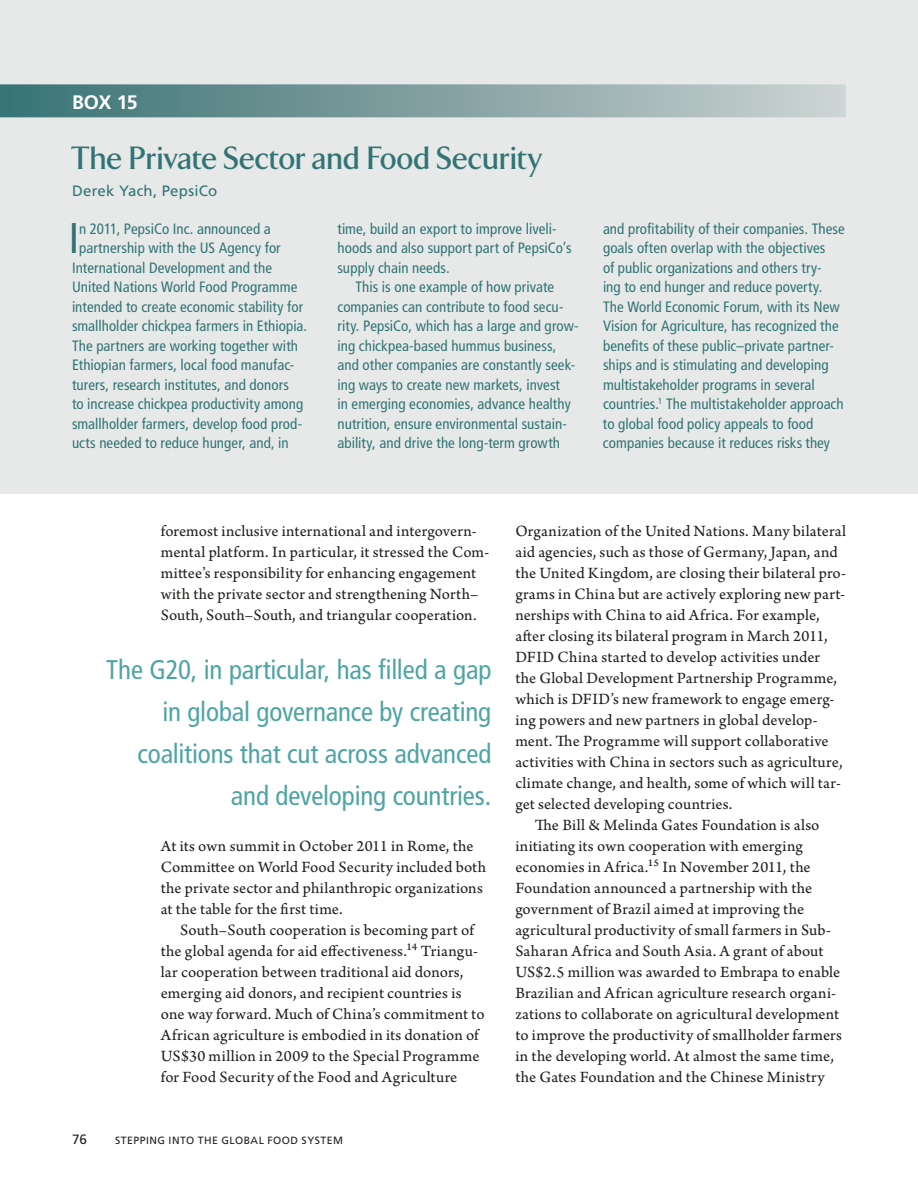
<style>
.page{position:relative;width:918px;height:1188px;background:#fff}
.page>*{position:absolute;margin:0;border:0;box-sizing:border-box;transform-origin:0 0}
.t1{font:condensed 42.9px "Frutiger LT Std";color:#327475}
.t2{font:33px "TF Arrow Demi";letter-spacing:.005em;color:#327475}
.t3{font:condensed 27px/42px "Frutiger LT Std";letter-spacing:-.01em;color:#4ea4a4;text-align:right}
.t4{font:700 19.5px "Frutiger LT Std";color:#fff}
.t5{font:16.5px/21px "Arno Pro Sm Text";letter-spacing:.005em;color:#20221d}
.t6{font:16.5px "Arno Pro Sm Text";letter-spacing:.025em;color:#20221d}
.t7{font:condensed 15px/19.5px "Frutiger LT Std";letter-spacing:.005em;color:#327475}
.t8{font:15px "Frutiger LT Std";letter-spacing:.01em;color:#327475}
.t9{font:13.5px "Frutiger LT Std";color:#20221d}
.t10{font:10.5px "Frutiger LT Std";letter-spacing:.05em;color:#20221d}
</style>
<div class="page">
<div style="left:0;top:0;width:918px;height:494px;background:#e6e9e8"></div>
<div style="left:0;top:84px;width:846px;height:33px;background:linear-gradient(to right,#377173,#ccd1d1)"></div>
<p class="t4" style="left:72px;top:91px;width:67px">BOX 15</p>
<h2 class="t2" style="left:72px;top:141px;width:471px">The Private Sector and Food Security</h2>
<p class="t8" style="left:72px;top:182px;width:147px">DEREK YACH, PEPSICO</p>
<h1 class="t1" style="left:69px;top:213px;width:12px">I</h1>
<p class="t7" style="left:79px;top:219px;width:193px">n 2011, PepsiCo Inc. announced a</p>
<p class="t7" style="left:338px;top:219px;width:236px">time, build an export to improve liveli&shy;hoods and also support part of PepsiCo’s supply chain needs.</p>
<p class="t7" style="left:338px;top:277px;width:243px;text-indent:18px">This is one example of how private companies can contribute to food secu&shy;rity. PepsiCo, which has a large and grow&shy;ing chickpea-based hummus business, and other companies are constantly seek&shy;ing ways to create new markets, invest<br>in emerging economies, advance healthy nutrition, ensure environmental sustain&shy;ability, and drive the long-term growth</p>
<p class="t7" style="left:79px;top:238px;width:203px">partnership with the US Agency for</p>
<p class="t7" style="left:72px;top:258px;width:202px">International Development and the</p>
<p class="t7" style="left:72px;top:277px;width:227px">United Nations World Food Programme</p>
<p class="t7" style="left:72px;top:297px;width:233px">intended to create economic stability for</p>
<p class="t7" style="left:72px;top:316px;width:237px">smallholder chickpea farmers in Ethiopia.</p>
<p class="t7" style="left:72px;top:336px;width:228px">The partners are working together with</p>
<p class="t7" style="left:72px;top:355px;width:224px">Ethiopian farmers, local food manufac-</p>
<p class="t7" style="left:72px;top:375px;width:219px">turers, research institutes, and donors</p>
<p class="t7" style="left:72px;top:394px;width:233px">to increase chickpea productivity among</p>
<p class="t7" style="left:72px;top:414px;width:232px">smallholder farmers, develop food prod-</p>
<p class="t7" style="left:72px;top:433px;width:218px">ucts needed to reduce hunger, and, in</p>
<p class="t7" style="left:603px;top:219px;width:243px">and profitability of their companies. These goals often overlap with the objectives<br>of public organizations and others try-<br>ing to end hunger and reduce poverty.<br>The World Economic Forum, with its New Vision for Agriculture, has recognized the benefits of these public–private partner&shy;ships and is stimulating and developing multistakeholder programs in several countries.<sup>1</sup> The multistakeholder approach to global food policy appeals to food companies because it reduces risks they</p>
<p class="t5" style="left:161px;top:521px;width:330px">foremost inclusive international and intergovern&shy;mental platform. In particular, it stressed the Com&shy;mittee’s responsibility for enhancing engagement with the private sector and strengthening North– South, South–South, and triangular cooperation.</p>
<h3 class="t3" style="left:106px;top:649px;width:387px">The G20, in particular, has filled a gap in global governance by creating coalitions that cut across advanced and developing countries.</h3>
<p class="t5" style="left:161px;top:836px;width:327px">At its own summit in October 2011 in Rome, the Committee on World Food Security included both the private sector and philanthropic organizations at the table for the first time.</p>
<p class="t5" style="left:161px;top:921px;width:325px;text-indent:20px">South–South cooperation is becoming part of the global agenda for aid effectiveness.14 Triangu&shy;lar cooperation between traditional aid donors, emerging aid donors, and recipient countries is one way forward. Much of China’s commitment to African agriculture is embodied in its donation of US$30 million in 2009 to the Special Programme for Food Security of the Food and Agriculture</p>
<p class="t9" style="left:72px;top:1132px;width:17px">76</p>
<p class="t10" style="left:115px;top:1134px;width:229px">STEPPI NG I NTO THE GLOBAL FOOD SYSTEM</p>
<p class="t5" style="left:515px;top:522px;width:332px">Organization of the United Nations. Many bilateral</p>
<p class="t5" style="left:515px;top:543px;width:324px">aid agencies, such as those of Germany, Japan, and</p>
<p class="t5" style="left:515px;top:564px;width:332px">the United Kingdom, are closing their bilateral pro-</p>
<p class="t5" style="left:515px;top:585px;width:331px">grams in China but are actively exploring new part-</p>
<p class="t5" style="left:515px;top:606px;width:306px">nerships with China to aid Africa. For example,</p>
<p class="t5" style="left:515px;top:627px;width:314px">after closing its bilateral program in March 2011,</p>
<p class="t6" style="left:515px;top:648px;width:306px">DFID China started to develop activities under</p>
<p class="t5" style="left:515px;top:669px;width:323px">the Global Development Partnership Programme,</p>
<p class="t5" style="left:515px;top:690px;width:321px">which is DFID’s new framework to engage emerg-</p>
<p class="t5" style="left:515px;top:711px;width:304px">ing powers and new partners in global develop-</p>
<p class="t5" style="left:515px;top:732px;width:315px">ment. The Programme will support collaborative</p>
<p class="t5" style="left:515px;top:753px;width:329px">activities with China in sectors such as agriculture,</p>
<p class="t5" style="left:515px;top:774px;width:327px">climate change, and health, some of which will tar-</p>
<p class="t5" style="left:515px;top:795px;width:219px">get selected developing countries.</p>
<p class="t5" style="left:535px;top:816px;width:286px">The Bill &amp; Melinda Gates Foundation is also</p>
<p class="t5" style="left:515px;top:837px;width:289px">initiating its own cooperation with emerging</p>
<p class="t5" style="left:515px;top:858px;width:297px">economies in Africa.15 In November 2011, the</p>
<p class="t5" style="left:515px;top:879px;width:298px">Foundation announced a partnership with the</p>
<p class="t5" style="left:515px;top:900px;width:290px">government of Brazil aimed at improving the</p>
<p class="t5" style="left:515px;top:921px;width:317px">agricultural productivity of small farmers in Sub-</p>
<p class="t5" style="left:515px;top:942px;width:310px">Saharan Africa and South Asia. A grant of about</p>
<p class="t5" style="left:515px;top:963px;width:326px">US$2.5 million was awarded to Embrapa to enable</p>
<p class="t5" style="left:515px;top:984px;width:322px">Brazilian and African agriculture research organi-</p>
<p class="t5" style="left:515px;top:1005px;width:325px">zations to collaborate on agricultural development</p>
<p class="t5" style="left:515px;top:1026px;width:328px">to improve the productivity of smallholder farmers</p>
<p class="t5" style="left:515px;top:1047px;width:320px">in the developing world. At almost the same time,</p>
<p class="t5" style="left:515px;top:1068px;width:311px">the Gates Foundation and the Chinese Ministry</p>
</div>
